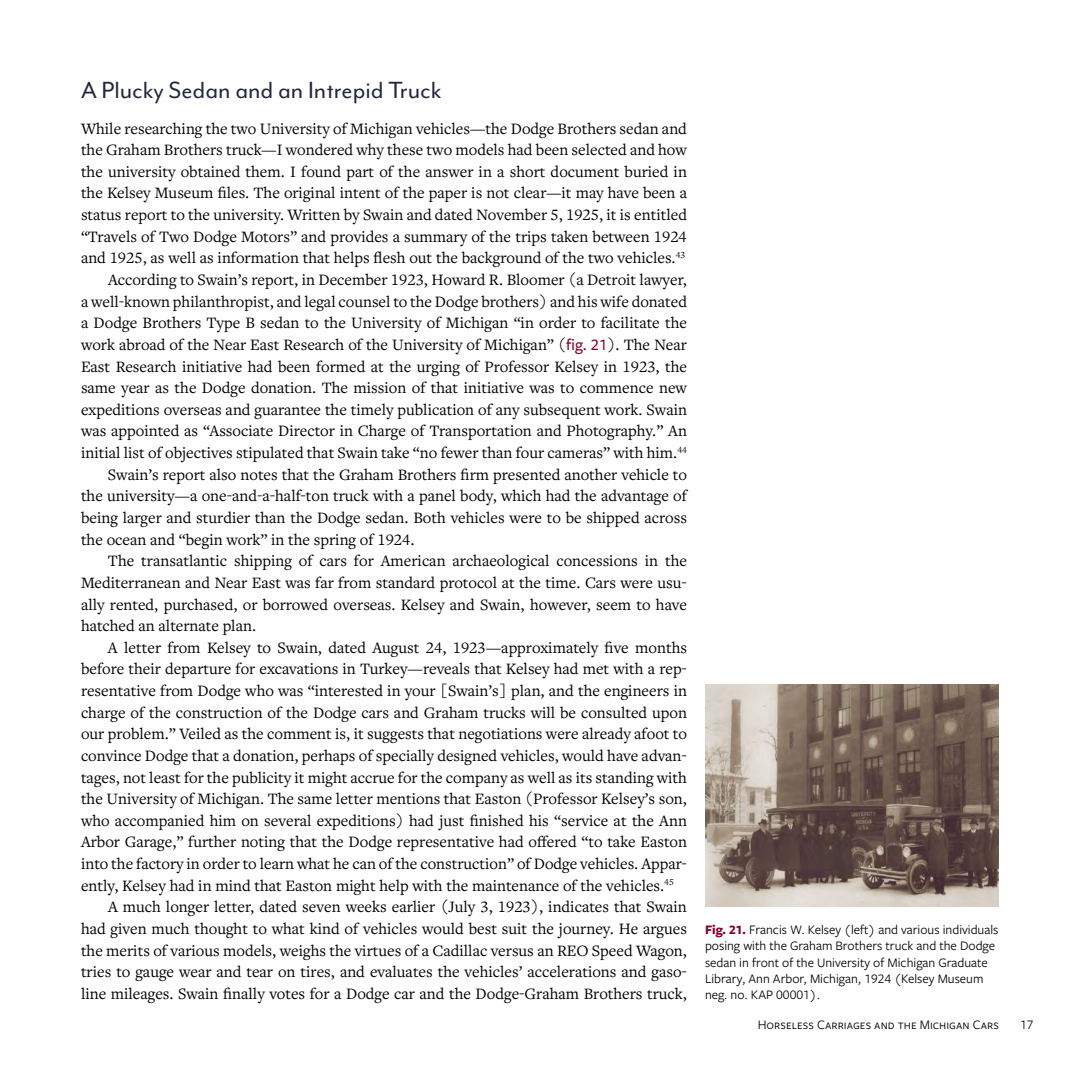
<style>
.page{position:relative;width:1080px;height:1080px;background:#fff}
.page>*{position:absolute;margin:0;border:0;box-sizing:border-box;transform-origin:0 0}
.Heading{font:27px "Mr Eaves Mod OT";color:#24283c}
.Body_Text{font:16.5px/21.6px "Freight Text Pro";color:#000;text-align:justify}
.Body_Text_No_Indent{font:16.5px/21.6px "Freight Text Pro";color:#000;text-align:justify}
.t1{font:13.5px/16.2px "Freight Sans Pro";color:#000}
.s1{font-family:"Freight Sans Pro";font-weight:500;color:#840029}
.s2{font-weight:700;color:#840029}
</style>
<div class="page">
<img style="left:705px;top:684px;width:294px;height:223px">
<h2 class="Heading" style="left:81px;top:75px;width:362px">A Plucky Sedan and an Intrepid Truck</h2>
<p class="Body_Text_No_Indent" style="left:81px;top:117px;width:608px">While researching the two University of Michigan vehicles—the Dodge Brothers sedan and the Graham Brothers truck—I wondered why these two models had been selected and how the university obtained them. I found part of the answer in a short document buried in the Kelsey Museum files. The original intent of the paper is not clear—it may have been a status report to the university. Written by Swain and dated November 5, 1925, it is entitled “Travels of Two Dodge Motors” and provides a summary of the trips taken between 1924 and 1925, as well as information that helps flesh out the background of the two vehicles.<sup>43</sup></p>
<p class="Body_Text" style="left:81px;top:268px;width:608px;text-indent:27px">According to Swain’s report, in December 1923, Howard R. Bloomer (a Detroit lawyer, a well-known philanthropist, and legal counsel to the Dodge brothers) and his wife donated a Dodge Brothers Type B sedan to the University of Michigan “in order to facilitate the work abroad of the Near East Research of the University of Michigan” (<span class="s1">fig. 21</span>). The Near East Research initiative had been formed at the urging of Professor Kelsey in 1923, the same year as the Dodge donation. The mission of that initiative was to commence new expeditions overseas and guarantee the timely publication of any subsequent work. Swain was appointed as “Associate Director in Charge of Transportation and Photography.” An initial list of objectives stipulated that Swain take “no fewer than four cameras” with him.<sup>44</sup></p>
<p class="Body_Text" style="left:81px;top:463px;width:608px;text-indent:27px">Swain’s report also notes that the Graham Brothers firm presented another vehicle to the university—a one-and-a-half-ton truck with a panel body, which had the advantage of being larger and sturdier than the Dodge sedan. Both vehicles were to be shipped across the ocean and “begin work” in the spring of 1924.</p>
<p class="Body_Text" style="left:81px;top:550px;width:608px;text-indent:27px">The transatlantic shipping of cars for American archaeological concessions in the Mediterranean and Near East was far from standard protocol at the time. Cars were usu&shy;ally rented, purchased, or borrowed overseas. Kelsey and Swain, however, seem to have hatched an alternate plan.</p>
<p class="Body_Text" style="left:81px;top:636px;width:608px;text-indent:27px">A letter from Kelsey to Swain, dated August 24, 1923—approximately five months before their departure for excavations in Turkey—reveals that Kelsey had met with a rep&shy;resentative from Dodge who was “interested in your [Swain’s] plan, and the engineers in charge of the construction of the Dodge cars and Graham trucks will be consulted upon our problem.” Veiled as the comment is, it suggests that negotiations were already afoot to convince Dodge that a donation, perhaps of specially designed vehicles, would have advan&shy;tages, not least for the publicity it might accrue for the company as well as its standing with the University of Michigan. The same letter mentions that Easton (Professor Kelsey’s son, who accompanied him on several expeditions) had just finished his “service at the Ann Arbor Garage,” further noting that the Dodge representative had offered “to take Easton into the factory in order to learn what he can of the construction” of Dodge vehicles. Appar&shy;ently, Kelsey had in mind that Easton might help with the maintenance of the vehicles.<sup>45</sup></p>
<p class="Body_Text" style="left:81px;top:896px;width:608px;text-indent:27px">A much longer letter, dated seven weeks earlier (July 3, 1923), indicates that Swain had given much thought to what kind of vehicles would best suit the journey. He argues the merits of various models, weighs the virtues of a Cadillac versus an REO Speed Wagon, tries to gauge wear and tear on tires, and evaluates the vehicles’ accelerations and gaso&shy;line mileages. Swain finally votes for a Dodge car and the Dodge-Graham Brothers truck,</p>
<p class="t1" style="left:705px;top:921px;width:295px"><span class="s2">Fig. 21.</span> Francis W. Kelsey (left) and various individuals posing with the Graham Brothers truck and the Dodge sedan in front of the University of Michigan Graduate Library, Ann Arbor, Michigan, 1924 (Kelsey Museum neg. no. KAP 00001).</p>
<p class="t1" style="left:758px;top:1016px;width:243px">Horseless Carriages and the Michigan Cars</p>
<p class="t1" style="left:1020px;top:1016px;width:15px">17</p>
</div>
